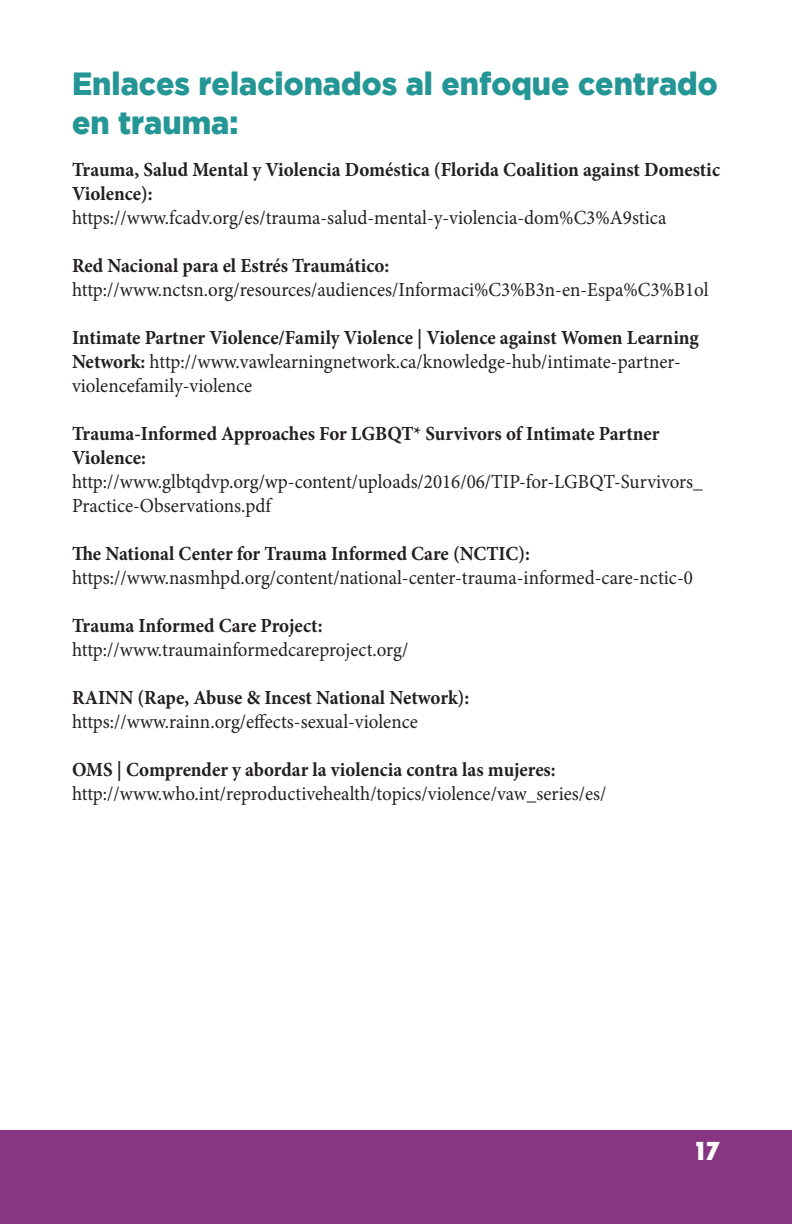
<style>
.page{position:relative;width:792px;height:1224px;background:#fff}
.page>*{position:absolute;margin:0;border:0;box-sizing:border-box;transform-origin:0 0}
.t1{font:900 32px/38.4px "Gotham";color:#249696;scale:.95 1}
.t2{font:800 condensed 24px "Futura";color:#fff}
.Body{font:20px/24px "Minion Pro";color:#231f20;scale:.95 1}
.Body-2{font:700 20px/24px "Minion Pro";color:#231f20;scale:.95 1}
.s1{font-weight:700}
</style>
<div class="page">
<div style="left:0;top:1130px;width:792px;height:94px;background:#873682"></div>
<h1 class="t1" style="left:72px;top:64px;width:681px">Enlaces relacionados al enfoque centrado en trauma:</h1>
<p class="Body-2" style="left:72px;top:157px;width:684px">Trauma, Salud Mental y Violencia Doméstica (Florida Coalition against Domestic<br>Violence):</p>
<p class="Body" style="left:72px;top:205px;width:627px">https://www.fcadv.org/es/trauma-salud-mental-y-violencia-dom%C3%A9stica</p>
<p class="Body-2" style="left:72px;top:253px;width:336px">Red Nacional para el Estrés Traumático:</p>
<p class="Body" style="left:72px;top:277px;width:672px">http://www.nctsn.org/resources/audiences/Informaci%C3%B3n-en-Espa%C3%B1ol</p>
<p class="Body" style="left:72px;top:325px;width:661px"><span class="s1">Intimate Partner Violence/Family Violence | Violence against Women Learning<br>Network:</span> http://www.vawlearningnetwork.ca/knowledge-hub/intimate-partner&shy;violencefamily-violence</p>
<p class="Body-2" style="left:72px;top:421px;width:620px">Trauma-Informed Approaches For LGBQT* Survivors of Intimate Partner<br>Violence:</p>
<p class="Body" style="left:72px;top:469px;width:665px">http://www.glbtqdvp.org/wp-content/uploads/2016/06/TIP-for-LGBQT-Survivors_<br>Practice-Observations.pdf</p>
<p class="Body-2" style="left:72px;top:541px;width:484px">The National Center for Trauma Informed Care (NCTIC):</p>
<p class="Body" style="left:72px;top:565px;width:655px">https://www.nasmhpd.org/content/national-center-trauma-informed-care-nctic-0</p>
<p class="Body-2" style="left:72px;top:613px;width:265px">Trauma Informed Care Project:</p>
<p class="Body" style="left:72px;top:637px;width:356px">http://www.traumainformedcareproject.org/</p>
<p class="Body-2" style="left:72px;top:685px;width:420px">RAINN (Rape, Abuse &amp; Incest National Network):</p>
<p class="Body" style="left:72px;top:709px;width:366px">https://www.rainn.org/effects-sexual-violence</p>
<p class="Body-2" style="left:72px;top:757px;width:511px">OMS | Comprender y abordar la violencia contra las mujeres:</p>
<p class="Body" style="left:72px;top:781px;width:564px">http://www.who.int/reproductivehealth/topics/violence/vaw_series/es/</p>
<p class="t2" style="left:693px;top:1135px;width:29px">17</p>
</div>
